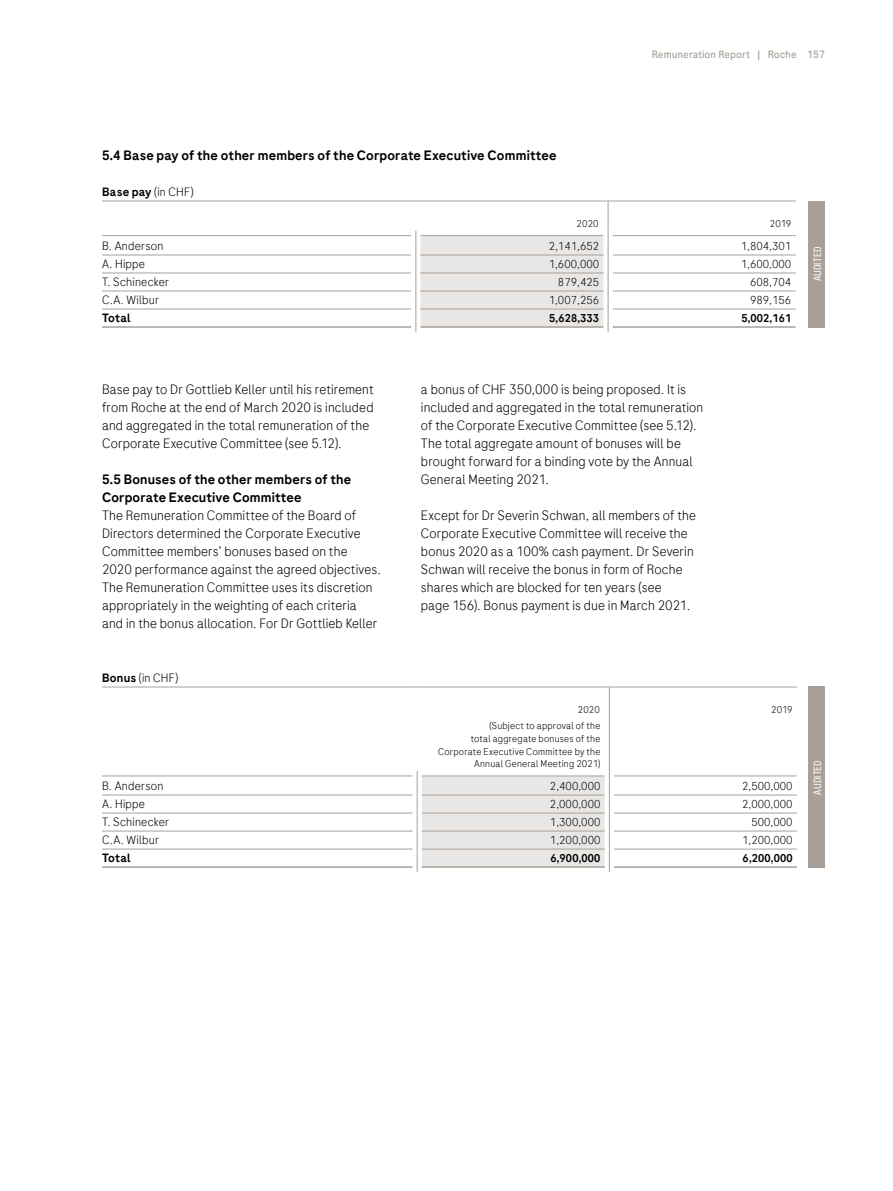
<style>
.page{position:relative;width:893px;height:1191px;background:#fff}
.page>*{position:absolute;margin:0;border:0;box-sizing:border-box;transform-origin:0 0}
.Copy___Sans_light_9p{font:300 13.5px/18px "Roche Sans";letter-spacing:.01em;color:#000}
.Copy___Sans_light_9p-2{font:500 13.5px/18px "Roche Sans";letter-spacing:.01em;color:#000}
.Table_Body_light_lef{font:300 12px "Roche Sans";letter-spacing:.02em;color:#000}
.Table_Heading_medium{font:500 12px "Roche Sans";letter-spacing:.02em;color:#000}
.Table_Heading_medium-2{font:300 12px "Roche Sans";color:#000}
.Table_Body_light_lef-2{font:500 12px "Roche Sans";letter-spacing:.015em;color:#000}
.Table_Number_light_r{font:300 11.4px "Roche Sans";color:#000}
.Table_Number_medium{font:500 11.25px "Roche Sans";letter-spacing:.015em;color:#000}
.t1{font:10.5px "Roche Sans";color:#a8a098}
.Audited{font:10.5px "Roche Sans Condensed";letter-spacing:.015em;color:#fff}
.Table_Column_heading{font:300 9.75px/12.8px "Roche Sans";letter-spacing:.025em;color:#000;text-align:right}
.s1{font-weight:300}
.s2{font-weight:500}
</style>
<div class="page">
<hr style="left:102px;top:687px;width:310px;height:1px;background:#a8a098">
<hr style="left:422px;top:687px;width:183px;height:1px;background:#a8a098">
<hr style="left:614px;top:687px;width:183px;height:1px;background:#a8a098">
<hr style="left:102px;top:775px;width:310px;height:1px;background:#a8a098">
<hr style="left:614px;top:775px;width:183px;height:1px;background:#a8a098">
<hr style="left:102px;top:795px;width:310px;height:1px;background:#a8a098">
<hr style="left:614px;top:795px;width:183px;height:1px;background:#a8a098">
<hr style="left:102px;top:813px;width:310px;height:1px;background:#a8a098">
<hr style="left:614px;top:813px;width:183px;height:1px;background:#a8a098">
<hr style="left:102px;top:831px;width:310px;height:1px;background:#a8a098">
<hr style="left:614px;top:831px;width:183px;height:1px;background:#a8a098">
<hr style="left:102px;top:849px;width:310px;height:1px;background:#a8a098">
<hr style="left:102px;top:866px;width:310px;height:2px;background:#a8a098">
<hr style="left:614px;top:849px;width:183px;height:1px;background:#a8a098">
<hr style="left:614px;top:866px;width:183px;height:2px;background:#a8a098">
<hr style="left:609px;top:717px;width:1px;height:54px;background:#a8a098">
<svg style="left:417px;top:771px;width:193px;height:101px"></svg>
<hr style="left:609px;top:687px;width:1px;height:30px;background:#a8a098">
<hr style="left:102px;top:201px;width:309px;height:1px;background:#a8a098">
<hr style="left:421px;top:201px;width:182px;height:1px;background:#a8a098">
<hr style="left:613px;top:201px;width:183px;height:1px;background:#a8a098">
<hr style="left:102px;top:235px;width:309px;height:1px;background:#a8a098">
<hr style="left:613px;top:235px;width:183px;height:1px;background:#a8a098">
<hr style="left:102px;top:255px;width:309px;height:1px;background:#a8a098">
<hr style="left:613px;top:255px;width:183px;height:1px;background:#a8a098">
<hr style="left:102px;top:273px;width:309px;height:1px;background:#a8a098">
<hr style="left:613px;top:273px;width:183px;height:1px;background:#a8a098">
<hr style="left:102px;top:291px;width:309px;height:1px;background:#a8a098">
<hr style="left:613px;top:291px;width:183px;height:1px;background:#a8a098">
<hr style="left:102px;top:309px;width:309px;height:1px;background:#a8a098">
<hr style="left:102px;top:326px;width:309px;height:2px;background:#a8a098">
<hr style="left:613px;top:309px;width:183px;height:1px;background:#a8a098">
<hr style="left:613px;top:326px;width:183px;height:2px;background:#a8a098">
<svg style="left:416px;top:231px;width:193px;height:101px"></svg>
<hr style="left:608px;top:201px;width:1px;height:30px;background:#a8a098">
<div style="left:808px;top:201px;width:17px;height:126px;background:#a8a098"></div>
<div style="left:808px;top:686px;width:17px;height:182px;background:#a8a098"></div>
<p class="t1" style="left:652px;top:48px;width:175px">Remuneration Report | Roche 157</p>
<p class="Copy___Sans_light_9p-2" style="left:102px;top:146px;width:456px">5.4 Base pay of the other members of the Corporate Executive Committee</p>
<p class="Table_Heading_medium" style="left:102px;top:184px;width:93px">Base pay <span class="s1">(in CHF)</span></p>
<p class="Table_Column_heading" style="left:577px;top:217px;width:24px">2020</p>
<p class="Table_Column_heading" style="left:770px;top:217px;width:23px">2019</p>
<p class="Table_Body_light_lef" style="left:102px;top:238px;width:63px">B. Anderson</p>
<p class="Table_Number_light_r" style="left:549px;top:239px;width:52px">2,141,652</p>
<p class="Table_Number_light_r" style="left:741px;top:239px;width:52px">1,804,301</p>
<p class="Table_Body_light_lef" style="left:102px;top:256px;width:45px">A. Hippe</p>
<p class="Table_Number_light_r" style="left:549px;top:257px;width:52px">1,600,000</p>
<p class="Table_Number_light_r" style="left:741px;top:257px;width:52px">1,600,000</p>
<p class="Table_Body_light_lef" style="left:102px;top:274px;width:69px">T. Schinecker</p>
<p class="Table_Number_light_r" style="left:558px;top:275px;width:43px">879,425</p>
<p class="Table_Number_light_r" style="left:750px;top:275px;width:43px">608,704</p>
<p class="Table_Body_light_lef" style="left:102px;top:292px;width:58px">C.A. Wilbur</p>
<p class="Table_Number_light_r" style="left:549px;top:293px;width:52px">1,007,256</p>
<p class="Table_Number_light_r" style="left:750px;top:293px;width:43px">989,156</p>
<p class="Table_Body_light_lef-2" style="left:102px;top:310px;width:30px">Total</p>
<p class="Table_Number_medium" style="left:549px;top:311px;width:51px">5,628,333</p>
<p class="Table_Number_medium" style="left:741px;top:311px;width:51px">5,002,161</p>
<p class="Audited" style="left:811px;top:281px;width:36px;rotate:-90deg">AUDITED</p>
<p class="Copy___Sans_light_9p" style="left:102px;top:380px;width:273px">Base pay to Dr Gottlieb Keller until his retirement from Roche at the end of March 2020 is included and aggregated in the total remuneration of the Corporate Executive Committee (see 5.12).</p>
<p class="Copy___Sans_light_9p-2" style="left:102px;top:470px;width:251px">5.5 Bonuses of the other members of the<br>Corporate Executive Committee</p>
<p class="Copy___Sans_light_9p" style="left:102px;top:506px;width:280px">The Remuneration Committee of the Board of Directors determined the Corporate Executive Committee members’ bonuses based on the 2020 performance against the agreed objectives.<br>The Remuneration Committee uses its discretion appropriately in the weighting of each criteria and in the bonus allocation. For Dr Gottlieb Keller</p>
<p class="Table_Heading_medium-2" style="left:102px;top:670px;width:78px"><span class="s2">Bonus</span> (in CHF)</p>
<p class="Copy___Sans_light_9p" style="left:421px;top:380px;width:284px">a bonus of CHF 350,000 is being proposed. It is included and aggregated in the total remuneration of the Corporate Executive Committee (see 5.12).<br>The total aggregate amount of bonuses will be brought forward for a binding vote by the Annual General Meeting 2021.</p>
<p class="Copy___Sans_light_9p" style="left:421px;top:506px;width:277px">Except for Dr Severin Schwan, all members of the Corporate Executive Committee will receive the bonus 2020 as a 100% cash payment. Dr Severin Schwan will receive the bonus in form of Roche shares which are blocked for ten years (see<br>page 156). Bonus payment is due in March 2021.</p>
<p class="Table_Column_heading" style="left:578px;top:703px;width:24px">2020</p>
<p class="Table_Column_heading" style="left:771px;top:703px;width:23px">2019</p>
<p class="Table_Column_heading" style="left:438px;top:719px;width:164px">(Subject to approval of the<br>total aggregate bonuses of the<br>Corporate Executive Committee by the<br>Annual General Meeting 2021)</p>
<p class="Table_Body_light_lef" style="left:102px;top:778px;width:63px">B. Anderson</p>
<p class="Table_Number_light_r" style="left:550px;top:779px;width:52px">2,400,000</p>
<p class="Table_Number_light_r" style="left:742px;top:779px;width:52px">2,500,000</p>
<p class="Table_Body_light_lef" style="left:102px;top:796px;width:45px">A. Hippe</p>
<p class="Table_Number_light_r" style="left:550px;top:797px;width:52px">2,000,000</p>
<p class="Table_Number_light_r" style="left:742px;top:797px;width:52px">2,000,000</p>
<p class="Table_Body_light_lef" style="left:102px;top:814px;width:69px">T. Schinecker</p>
<p class="Table_Number_light_r" style="left:550px;top:815px;width:52px">1,300,000</p>
<p class="Table_Number_light_r" style="left:751px;top:815px;width:43px">500,000</p>
<p class="Table_Body_light_lef" style="left:102px;top:832px;width:58px">C.A. Wilbur</p>
<p class="Table_Number_light_r" style="left:550px;top:833px;width:52px">1,200,000</p>
<p class="Table_Number_light_r" style="left:742px;top:833px;width:52px">1,200,000</p>
<p class="Table_Body_light_lef-2" style="left:102px;top:850px;width:30px">Total</p>
<p class="Table_Number_medium" style="left:550px;top:851px;width:51px">6,900,000</p>
<p class="Table_Number_medium" style="left:743px;top:851px;width:51px">6,200,000</p>
<p class="Audited" style="left:811px;top:794px;width:36px;rotate:-90deg">AUDITED</p>
</div>
